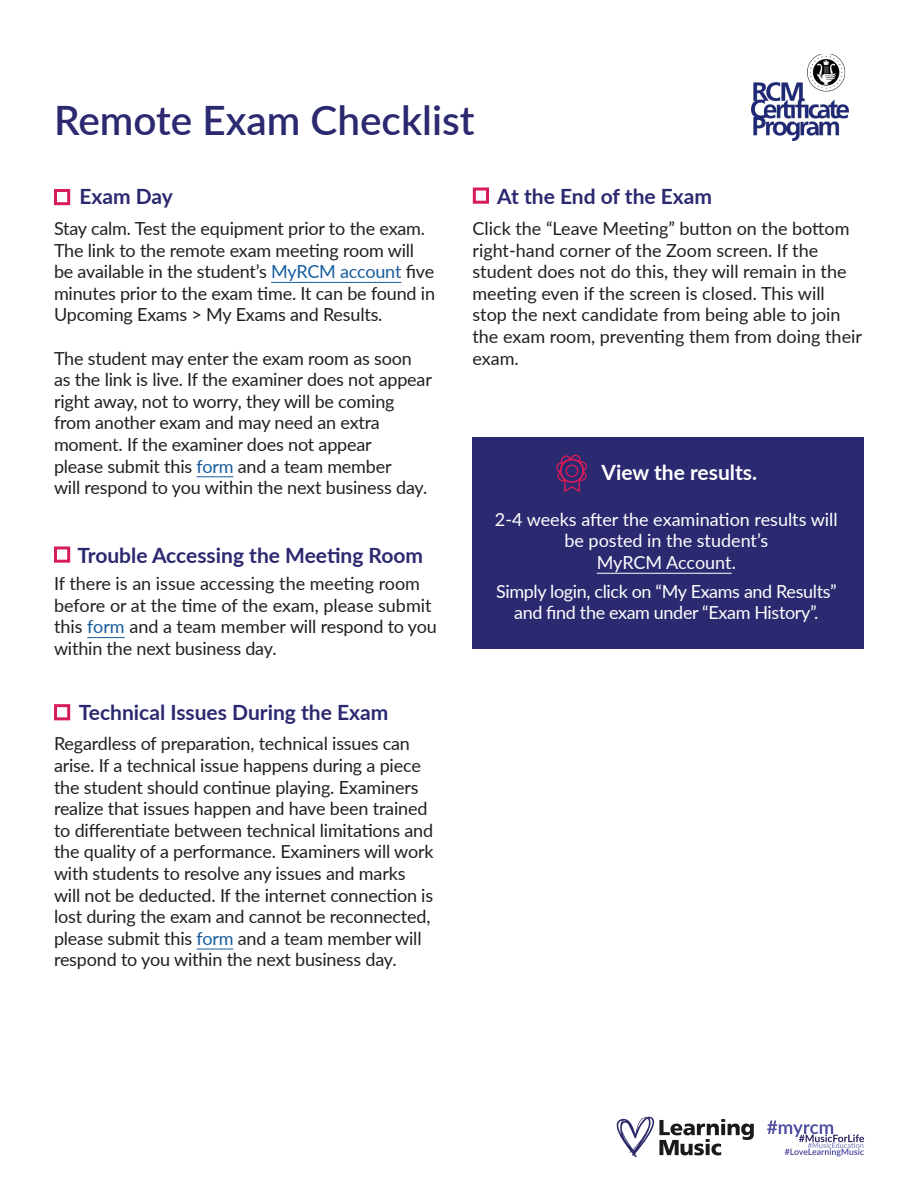
<style>
.page{position:relative;width:918px;height:1188px;background:#fff}
.page>*{position:absolute;margin:0;border:0;box-sizing:border-box;transform-origin:0 0}
.t1{font:600 40.5px "Lato";color:#2b2970}
.t2{font:700 21px "Lato";color:#2b2970}
.t3{font:700 21px "Lato";color:#fff}
.t4{font:18px/21.6px "Lato";letter-spacing:-.01em;color:#231f20}
.t5{font:18px/21.6px "Lato";letter-spacing:-.015em;color:#fff;text-align:center}
.s1{color:#175d9e}
</style>
<div class="page">
<hr style="left:271px;top:282px;width:130px;height:1px;background:#175d9e">
<hr style="left:197px;top:476px;width:36px;height:1px;background:#175d9e">
<hr style="left:87px;top:637px;width:38px;height:1px;background:#175d9e">
<hr style="left:197px;top:949px;width:36px;height:1px;background:#175d9e">
<div style="left:472px;top:437px;width:392px;height:212px;background:#2b2970"></div>
<svg style="left:556px;top:454px;width:31px;height:39px"></svg>
<hr style="left:597px;top:573px;width:135px;height:1px;background:#fff">
<img style="left:752px;top:54px;width:96px;height:86px">
<div style="left:54px;top:189px;width:16px;height:16px;border:3px solid #d61c59"></div>
<div style="left:54px;top:546px;width:16px;height:17px;border:3px solid #d61c59"></div>
<div style="left:473px;top:188px;width:16px;height:16px;border:3px solid #d61c59"></div>
<div style="left:54px;top:704px;width:16px;height:16px;border:3px solid #d61c59"></div>
<svg style="left:767px;top:1120px;width:97px;height:36px"></svg>
<svg style="left:616px;top:1116px;width:138px;height:41px"></svg>
<p class="t1" style="left:54px;top:91px;width:422px">Remote Exam Checklist</p>
<p class="t2" style="left:80px;top:181px;width:95px">Exam Day</p>
<p class="t4" style="left:54px;top:217px;width:383px">Stay calm. Test the equipment prior to the exam.<br>The link to the remote exam meeting room will be available in the student’s <span class="s1">MyRCM account</span> five minutes prior to the exam time. It can be found in Upcoming Exams &gt; My Exams and Results.</p>
<p class="t4" style="left:54px;top:347px;width:379px">The student may enter the exam room as soon as the link is live. If the examiner does not appear right away, not to worry, they will be coming from another exam and may need an extra moment. If the examiner does not appear<br>please submit this <span class="s1">form</span> and a team member<br>will respond to you within the next business day.</p>
<p class="t2" style="left:77px;top:540px;width:347px">Trouble Accessing the Meeting Room</p>
<p class="t4" style="left:54px;top:572px;width:384px">If there is an issue accessing the meeting room before or at the time of the exam, please submit this <span class="s1">form</span> and a team member will respond to you within the next business day.</p>
<p class="t2" style="left:79px;top:697px;width:311px">Technical Issues During the Exam</p>
<p class="t4" style="left:54px;top:732px;width:381px">Regardless of preparation, technical issues can arise. If a technical issue happens during a piece the student should continue playing. Examiners realize that issues happen and have been trained to differentiate between technical limitations and the quality of a performance. Examiners will work with students to resolve any issues and marks will not be deducted. If the internet connection is lost during the exam and cannot be reconnected, please submit this <span class="s1">form</span> and a team member will respond to you within the next business day.</p>
<p class="t2" style="left:497px;top:181px;width:216px">At the End of the Exam</p>
<p class="t4" style="left:472px;top:217px;width:391px">Click the “Leave Meeting” button on the bottom right-hand corner of the Zoom screen. If the student does not do this, they will remain in the meeting even if the screen is closed. This will stop the next candidate from being able to join the exam room, preventing them from doing their exam.</p>
<p class="t3" style="left:602px;top:457px;width:157px">View the results.</p>
<p class="t5" style="left:495px;top:508px;width:344px">2-4 weeks after the examination results will be posted in the student’s<br>MyRCM Account.</p>
<p class="t5" style="left:496px;top:579px;width:342px">Simply login, click on “My Exams and Results” and find the exam under “Exam History”.</p>
</div>
